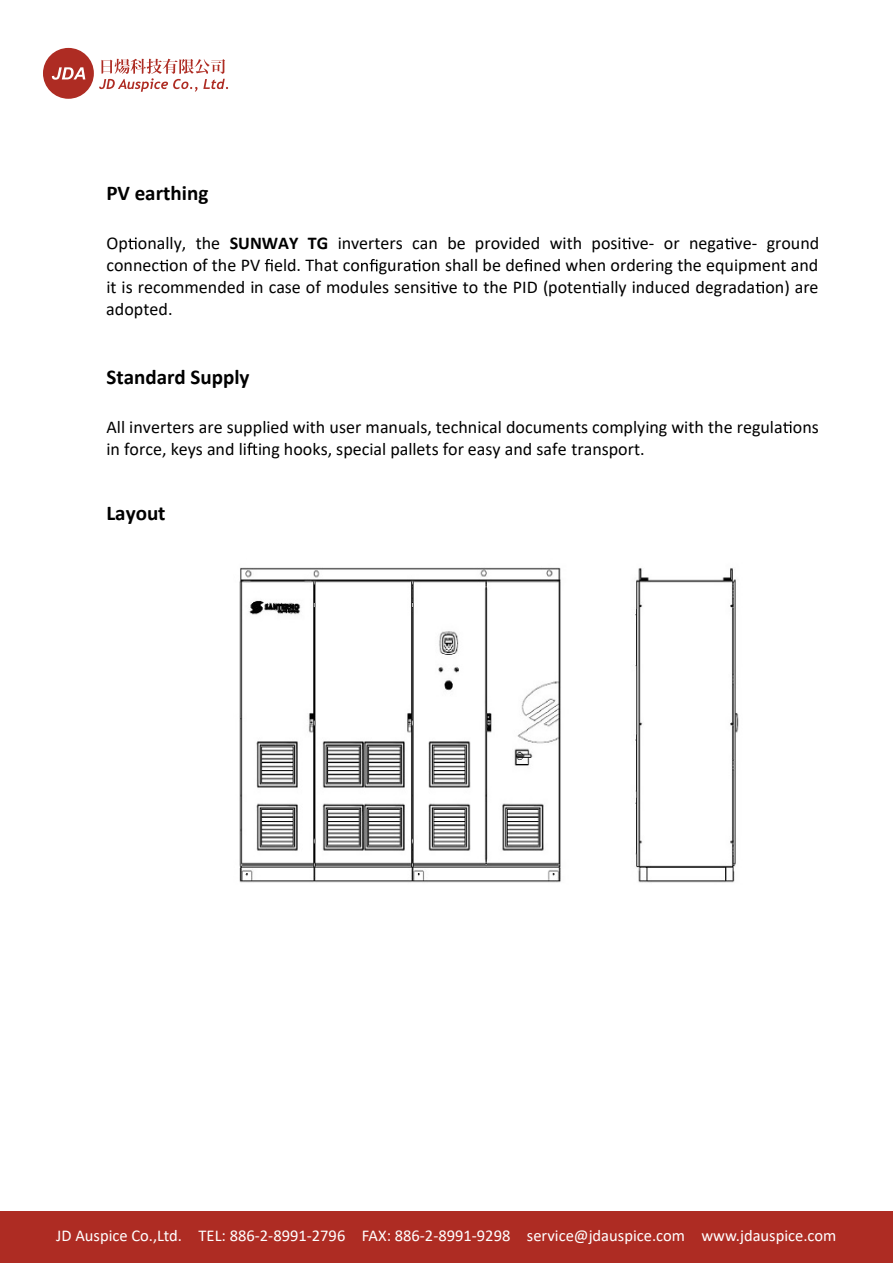
<style>
.page{position:relative;width:893px;height:1263px;background:#fff}
.page>*{position:absolute;margin:0;border:0;box-sizing:border-box;transform-origin:0 0}
.t1{font:700 21px "Calibri";color:#000}
.t2{font:18px/22px "Calibri";color:#000;text-align:justify}
.t3{font:16.5px "Calibri";color:#fff}
.s1{font-weight:700}
</style>
<div class="page">
<svg style="left:128px;top:237px;width:9px;height:12px"></svg>
<svg style="left:622px;top:237px;width:8px;height:12px"></svg>
<svg style="left:724px;top:237px;width:9px;height:12px"></svg>
<svg style="left:159px;top:260px;width:9px;height:11px"></svg>
<svg style="left:265px;top:259px;width:8px;height:12px"></svg>
<svg style="left:361px;top:259px;width:16px;height:12px"></svg>
<svg style="left:412px;top:260px;width:8px;height:11px"></svg>
<svg style="left:524px;top:259px;width:8px;height:12px"></svg>
<svg style="left:431px;top:282px;width:8px;height:11px"></svg>
<svg style="left:592px;top:282px;width:8px;height:11px"></svg>
<svg style="left:755px;top:282px;width:9px;height:11px"></svg>
<svg style="left:783px;top:421px;width:8px;height:12px"></svg>
<svg style="left:247px;top:443px;width:10px;height:12px"></svg>
<img style="left:239px;top:567px;width:500px;height:316px">
<div style="left:0;top:1211px;width:892px;height:52px;background:#ae2c23"></div>
<div style="left:43px;top:48px;width:51px;height:51px;background:#ae2c23;border-radius:50%"></div>
<svg style="left:99px;top:59px;width:129px;height:33px"></svg>
<svg style="left:52px;top:67px;width:33px;height:13px"></svg>
<p class="t1" style="left:106px;top:178px;width:103px">PV earthing</p>
<p class="t2" style="left:106px;top:232px;width:714px">Op onally, the <span class="s1">SUNWAY TG</span> inverters can be provided with posi ve- or nega ve- ground connec on of the PV eld. That co gura on shall be de ned when ordering the equipment and it is recommended in case of modules sensi ve to the PID (poten ally induced degrada on) are adopted.</p>
<p class="t1" style="left:106px;top:362px;width:145px">Standard Supply</p>
<p class="t2" style="left:106px;top:416px;width:714px">All inverters are supplied with user manuals, technical documents complying with the regula ons in force, keys and li ing hooks, special pallets for easy and safe transport.</p>
<p class="t1" style="left:106px;top:498px;width:61px">Layout</p>
<p class="t3" style="left:56px;top:1224px;width:781px">JD Auspice Co.,Ltd. TEL: 886-2-8991-2796 FAX: 886-2-8991-9298 service@jdauspice.com www.jdauspice.com</p>
</div>
